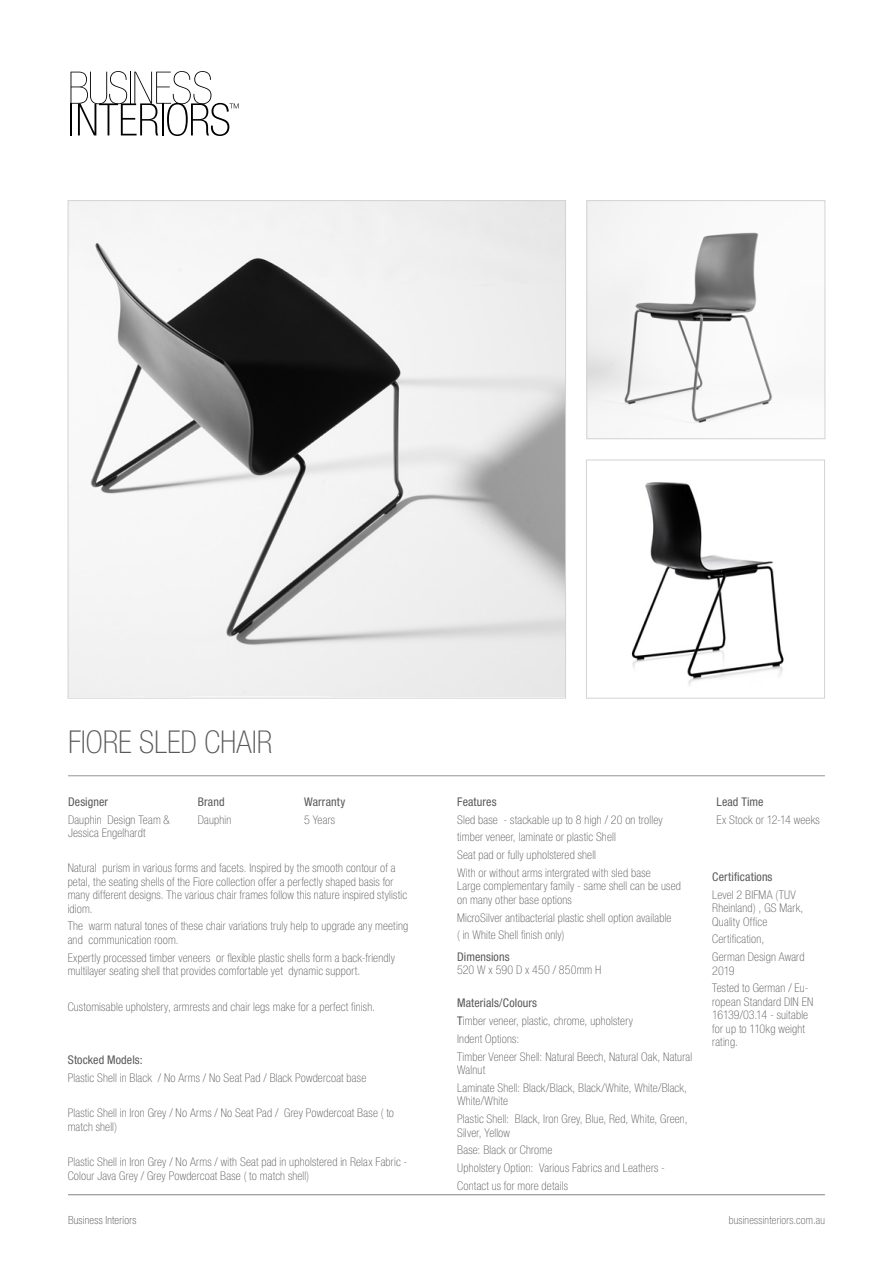
<style>
.page{position:relative;width:893px;height:1263px;background:#fff}
.page>*{position:absolute;margin:0;border:0;box-sizing:border-box;transform-origin:0 0}
.t1{font:100 condensed 31.5px "Helvetica Neue LT Std";letter-spacing:-.005em;color:#58595b}
.t2{font:100 condensed 12px/13.5px "Helvetica Neue LT Std";letter-spacing:.015em;color:#58595b}
.t3{font:condensed 12px "Helvetica Neue LT Std";letter-spacing:.01em;color:#58595b}
.t4{font:100 condensed 11.25px "Helvetica Neue LT Std";letter-spacing:.02em;color:#58595b}
.t5{font:100 condensed 11.25px "Helvetica Neue LT Std";letter-spacing:.02em;color:#4d4d4f}
.s1{font-weight:400}
</style>
<div class="page">
<img style="left:70px;top:202px;width:494px;height:494px">
<img style="left:631px;top:482px;width:153px;height:203px">
<div style="left:586px;top:460px;width:239px;height:238px;border:1px solid #d1d3d4"></div>
<img style="left:588px;top:202px;width:184px;height:221px">
<div style="left:586px;top:200px;width:239px;height:239px;border:1px solid #d1d3d4"></div>
<hr style="left:68px;top:775px;width:757px;height:1px;background:#939598">
<hr style="left:68px;top:1194px;width:757px;height:1px;background:#808285">
<svg style="left:71px;top:71px;width:168px;height:65px"></svg>
<h1 class="t1" style="left:68px;top:725px;width:206px">FIORE SLED CHAIR</h1>
<p class="t3" style="left:304px;top:794px;width:43px">Warranty</p>
<p class="t2" style="left:304px;top:812px;width:33px">5 Years</p>
<p class="t3" style="left:68px;top:795px;width:41px">Designer</p>
<p class="t2" style="left:68px;top:812px;width:104px">Dauphin Design Team &amp;<br>Jessica Engelhardt</p>
<p class="t3" style="left:198px;top:795px;width:28px">Brand</p>
<p class="t2" style="left:198px;top:812px;width:35px">Dauphin</p>
<p class="t2" style="left:68px;top:861px;width:341px">Natural purism in various forms and facets. Inspired by the smooth contour of a petal, the seating shells of the Fiore collection offer a perfectly shaped basis for many different designs. The various chair frames follow this nature inspired stylistic idiom.</p>
<p class="t2" style="left:68px;top:919px;width:342px">The warm natural tones of these chair variations truly help to upgrade any meeting and communication room.</p>
<p class="t2" style="left:68px;top:950px;width:329px">Expertly processed timber veneers or flexible plastic shells form a back-friendly multilayer seating shell that provides comfortable yet dynamic support.</p>
<p class="t2" style="left:68px;top:999px;width:309px">Customisable upholstery, armrests and chair legs make for a perfect finish.</p>
<p class="t3" style="left:68px;top:1053px;width:77px">Stocked Models:</p>
<p class="t2" style="left:68px;top:1070px;width:300px">Plastic Shell in Black / No Arms / No Seat Pad / Black Powdercoat base</p>
<p class="t2" style="left:68px;top:1106px;width:328px">Plastic Shell in Iron Grey / No Arms / No Seat Pad / Grey Powdercoat Base ( to match shell)</p>
<p class="t2" style="left:68px;top:1155px;width:341px">Plastic Shell in Iron Grey / No Arms / with Seat pad in upholstered in Relax Fabric -<br>Colour Java Grey / Grey Powdercoat Base ( to match shell)</p>
<p class="t3" style="left:457px;top:795px;width:41px">Features</p>
<p class="t2" style="left:457px;top:810px;width:207px;line-height:17.7px">Sled base - stackable up to 8 high / 20 on trolley timber veneer, laminate or plastic Shell<br>Seat pad or fully upholstered shell<br>With or without arms intergrated with sled base</p>
<p class="t2" style="left:457px;top:879px;width:225px">Large complementary family - same shell can be used on many other base options</p>
<p class="t2" style="left:457px;top:908px;width:216px;line-height:17.7px">MicroSilver antibacterial plastic shell option available ( in White Shell finish only)</p>
<p class="t3" style="left:457px;top:950px;width:54px">Dimensions</p>
<p class="t2" style="left:457px;top:963px;width:146px">520 W x 590 D x 450 / 850mm H</p>
<p class="t2" style="left:457px;top:994px;width:237px;line-height:17.7px"><span class="s1">Materials/Colours<br>T</span>imber veneer, plastic, chrome, upholstery<br>Indent Options:<br>Timber Veneer Shell: Natural Beech, Natural Oak, Natural</p>
<p class="t2" style="left:457px;top:1061px;width:232px;line-height:17.7px">Walnut<br>Laminate Shell: Black/Black, Black/White, White/Black,</p>
<p class="t2" style="left:457px;top:1092px;width:232px;line-height:17.7px">White/White<br>Plastic Shell: Black, Iron Grey, Blue, Red, White, Green,</p>
<p class="t2" style="left:457px;top:1123px;width:209px;line-height:17.7px">Silver, Yellow<br>Base: Black or Chrome<br>Upholstery Option: Various Fabrics and Leathers -<br>Contact us for more details</p>
<p class="t3" style="left:716px;top:794px;width:49px">Lead Time</p>
<p class="t2" style="left:716px;top:812px;width:105px">Ex Stock or 12-14 weeks</p>
<p class="t3" style="left:712px;top:870px;width:62px">Certifications</p>
<p class="t2" style="left:712px;top:887px;width:93px">Level 2 BIFMA (TUV<br>Rheinland) , GS Mark,<br>Quality Office</p>
<p class="t2" style="left:712px;top:930px;width:94px;line-height:17.7px">Certification,<br>German Design Award</p>
<p class="t2" style="left:712px;top:961px;width:98px;line-height:17.7px">2019<br>Tested to German / Eu-</p>
<p class="t2" style="left:712px;top:995px;width:103px">ropean Standard DIN EN<br>16139/03.14 - suitable for up to 110kg weight rating.</p>
<p class="t5" style="left:68px;top:1214px;width:70px">Business Interiors</p>
<p class="t4" style="left:729px;top:1214px;width:98px">businessinteriors.com.au</p>
</div>
